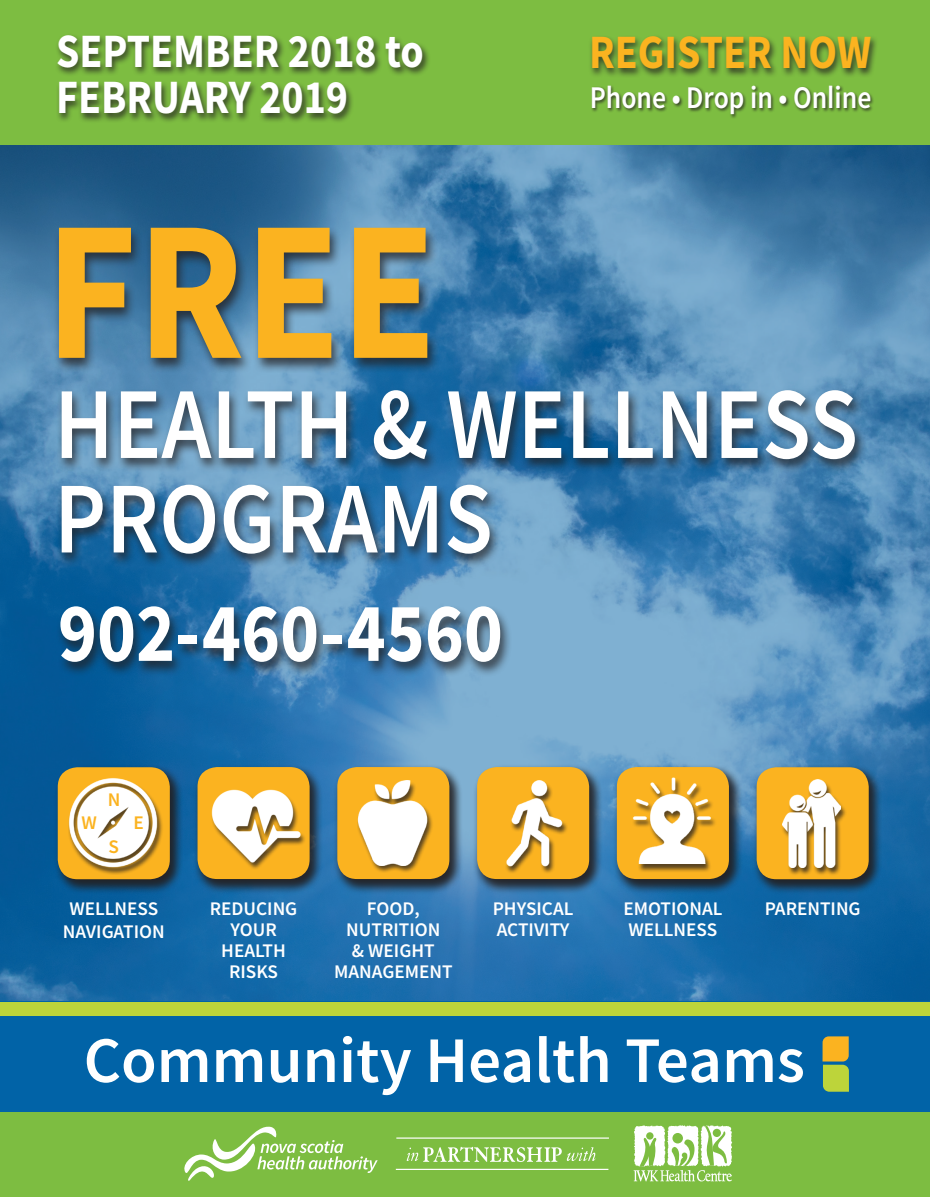
<style>
.page{position:relative;width:930px;height:1197px;background:#fff}
.page>*{position:absolute;margin:0;border:0;box-sizing:border-box;transform-origin:0 0}
.t1{font:700 199.5px "Source Sans Pro";color:#fbb320;scale:.88 1}
.t2{font:600 101.67px/94.5px "Source Sans Pro";color:#fff;scale:.88 1}
.t3{font:700 84.35px "Source Sans Pro";color:#fff;scale:.88 1}
.t4{font:700 47.95px "Source Sans Pro";color:#fff;scale:.88 1}
.t5{font:700 47.95px "Source Sans Pro";color:#fbb320;scale:.88 1}
.t6{font:600 31.68px "Source Sans Pro";color:#fff;scale:.88 1}
.t7{font:600 19.25px/21px "Source Sans Pro";color:#fff;text-align:center}
.t8{font:600 19.25px "Source Sans Pro";color:#fbb320}
</style>
<div class="page">
<img style="left:0;top:145px;width:929px;height:857px">
<div style="left:0;top:1105px;width:929px;height:92px;background:#7dbd41"></div>
<svg style="left:406px;top:1147px;width:189px;height:15px"></svg>
<hr style="left:396px;top:1169px;width:212px;height:1px;background:#fff">
<hr style="left:396px;top:1137px;width:212px;height:2px;background:#fff">
<svg style="left:633px;top:1125px;width:99px;height:56px"></svg>
<svg style="left:184px;top:1126px;width:193px;height:55px"></svg>
<div style="left:56px;top:388px;width:811px;height:181px;background:#231f20;opacity:.75"></div>
<div style="left:54px;top:226px;width:386px;height:148px;background:#231f20;opacity:.75"></div>
<div style="left:52px;top:765px;width:131px;height:130px;background:#231f20;opacity:.75"></div>
<div style="left:58px;top:767px;width:112px;height:112px;background:#fbb320;border-radius:20px"></div>
<div style="left:68px;top:779px;width:95px;height:96px;background:#231f20;opacity:.75"></div>
<img style="left:68px;top:778px;width:89px;height:89px">
<div style="left:192px;top:765px;width:131px;height:130px;background:#231f20;opacity:.75"></div>
<div style="left:197px;top:767px;width:112px;height:112px;background:#fbb320;border-radius:20px"></div>
<div style="left:211px;top:791px;width:95px;height:79px;background:#231f20;opacity:.75"></div>
<img style="left:211px;top:789px;width:94px;height:77px">
<div style="left:332px;top:765px;width:130px;height:130px;background:#231f20;opacity:.75"></div>
<div style="left:337px;top:767px;width:112px;height:112px;background:#fbb320;border-radius:20px"></div>
<div style="left:356px;top:781px;width:77px;height:92px;background:#231f20;opacity:.75"></div>
<img style="left:356px;top:781px;width:77px;height:84px">
<div style="left:471px;top:765px;width:131px;height:130px;background:#231f20;opacity:.75"></div>
<div style="left:477px;top:767px;width:112px;height:112px;background:#fbb320;border-radius:20px"></div>
<div style="left:505px;top:781px;width:63px;height:93px;background:#231f20;opacity:.75"></div>
<img style="left:505px;top:780px;width:63px;height:90px">
<div style="left:611px;top:765px;width:131px;height:130px;background:#231f20;opacity:.75"></div>
<div style="left:616px;top:767px;width:112px;height:112px;background:#fbb320;border-radius:20px"></div>
<div style="left:631px;top:778px;width:85px;height:95px;background:#231f20;opacity:.75"></div>
<img style="left:631px;top:777px;width:85px;height:87px">
<div style="left:751px;top:765px;width:130px;height:130px;background:#231f20;opacity:.75"></div>
<div style="left:756px;top:767px;width:112px;height:112px;background:#fbb320;border-radius:20px"></div>
<div style="left:780px;top:780px;width:66px;height:96px;background:#231f20;opacity:.75"></div>
<img style="left:782px;top:779px;width:58px;height:88px">
<div style="left:55px;top:605px;width:457px;height:72px;background:#231f20;opacity:.75"></div>
<div style="left:0;top:0;width:929px;height:145px;background:#7dbd41"></div>
<div style="left:590px;top:85px;width:284px;height:34px;background:#231f20;opacity:.75"></div>
<div style="left:588px;top:35px;width:290px;height:44px;background:#231f20;opacity:.75"></div>
<div style="left:55px;top:33px;width:375px;height:91px;background:#231f20;opacity:.75"></div>
<div style="left:0;top:1002px;width:929px;height:110px;background:#0163a7"></div>
<div style="left:0;top:1002px;width:929px;height:14px;background:#bdd43a"></div>
<svg style="left:822px;top:1036px;width:26px;height:56px"></svg>
<svg style="left:87px;top:1039px;width:67px;height:44px"></svg>
<svg style="left:161px;top:1049px;width:46px;height:33px"></svg>
<svg style="left:216px;top:1049px;width:46px;height:33px"></svg>
<svg style="left:271px;top:1050px;width:27px;height:33px"></svg>
<svg style="left:307px;top:1049px;width:27px;height:33px"></svg>
<svg style="left:343px;top:1036px;width:68px;height:59px"></svg>
<svg style="left:430px;top:1039px;width:32px;height:43px"></svg>
<svg style="left:470px;top:1049px;width:60px;height:34px"></svg>
<svg style="left:539px;top:1036px;width:35px;height:47px"></svg>
<svg style="left:580px;top:1036px;width:27px;height:46px"></svg>
<svg style="left:626px;top:1039px;width:91px;height:44px"></svg>
<svg style="left:726px;top:1049px;width:46px;height:33px"></svg>
<svg style="left:778px;top:1049px;width:24px;height:34px"></svg>
<h3 class="t4" style="left:56px;top:18px;width:419px">SEPTEMBER 2018 to</h3>
<h3 class="t5" style="left:589px;top:19px;width:322px">REGISTER NOW</h3>
<h3 class="t4" style="left:56px;top:65px;width:333px">FEBRUARY 2019</h3>
<h3 class="t6" style="left:589px;top:76px;width:321px">Phone • Drop in • Online</h3>
<h1 class="t1" style="left:45px;top:157px;width:446px">FREE</h1>
<h2 class="t2" style="left:54px;top:376px;width:914px">HEALTH &amp; WELLNESS<br>PROGRAMS</h2>
<h3 class="t3" style="left:58px;top:576px;width:507px">902-460-4560</h3>
<p class="t8" style="left:108px;top:787px;width:14px">N</p>
<p class="t8" style="left:109px;top:834px;width:12px">S</p>
<p class="t8" style="left:82px;top:810px;width:17px">W</p>
<p class="t8" style="left:134px;top:810px;width:12px">E</p>
<p class="t7" style="left:63px;top:897px;width:103px;line-height:23.1px">WELLNESS<br>NAVIGATION</p>
<p class="t7" style="left:210px;top:898px;width:89px">REDUCING<br>YOUR<br>HEALTH<br>RISKS</p>
<p class="t7" style="left:334px;top:898px;width:120px">FOOD,<br>NUTRITION<br>&amp; WEIGHT<br>MANAGEMENT</p>
<p class="t7" style="left:492px;top:898px;width:82px;text-align:left">PHYSICAL<br>ACTIVITY</p>
<p class="t7" style="left:623px;top:898px;width:101px;text-align:left">EMOTIONAL<br>WELLNESS</p>
<p class="t7" style="left:764px;top:898px;width:98px">PARENTING</p>
</div>
